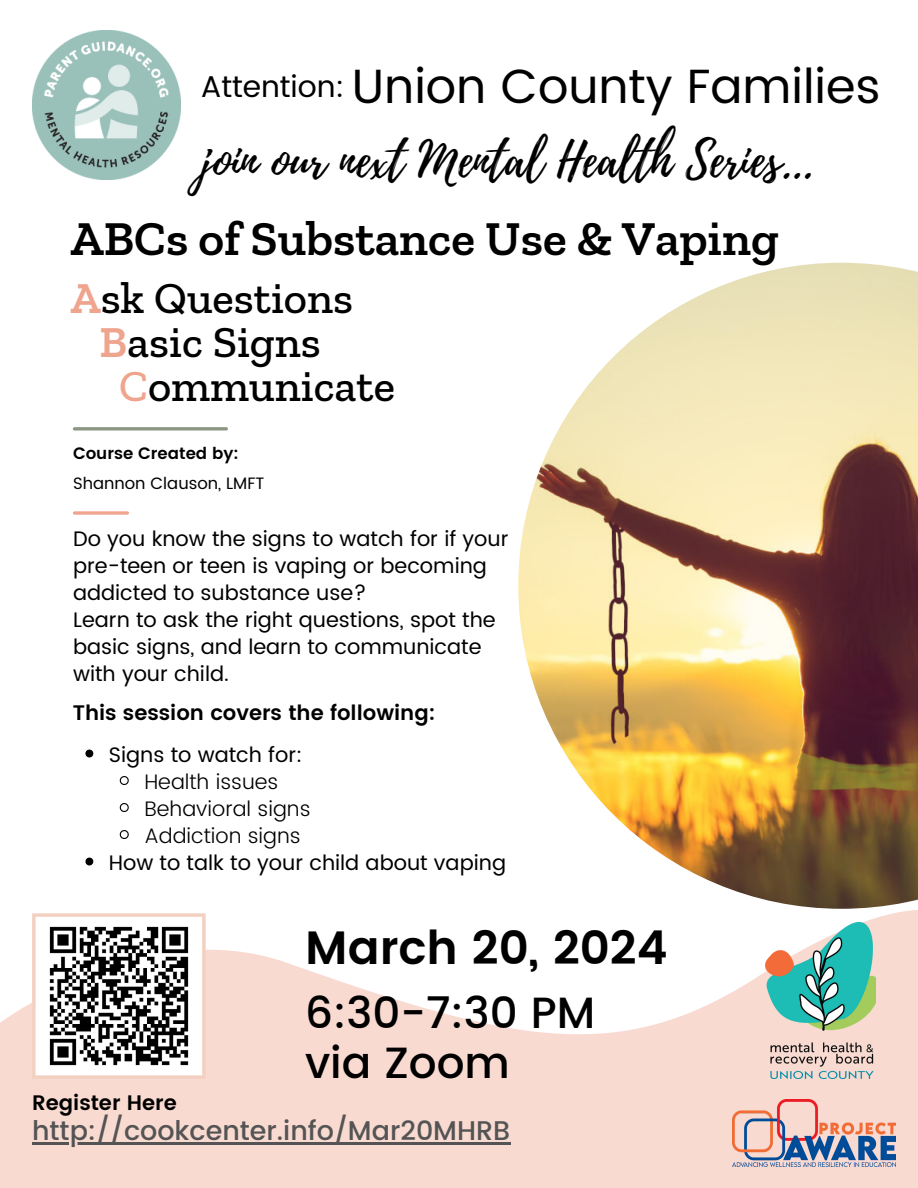
<style>
.page{position:relative;width:918px;height:1188px;background:#fff}
.page>*{position:absolute;margin:0;border:0;box-sizing:border-box;transform-origin:0 0}
.t1{font:600 49.5px "Zilla Slab";color:#000}
.t2{font:48.6px "Playlist Script";color:#000}
.t3{font:48px "Poppins";color:#000}
.t4{font:600 46.65px "Poppins";color:#000}
.t5{font:500 45px "Zilla Slab";color:#000}
.t6{font:500 43.65px "Poppins";color:#000}
.t7{font:30px "Poppins";color:#000}
.t8{font:500 27px "Poppins";color:#545454}
.t9{font:21px/27px "Poppins";color:#000}
.t10{font:600 21px "Poppins";color:#000}
.t11{font:300 21px "Poppins";color:#000}
.t12{font:16.5px "Poppins";color:#000}
.t13{font:600 16.5px "Poppins";color:#000}
.s1{font-weight:600;color:#efa48e}
.s2{color:#efa48e}
</style>
<div class="page">
<svg style="left:0;top:910px;width:918px;height:278px;fill:#f8dad1"></svg>
<img style="left:518px;top:263px;width:400px;height:646px">
<svg style="left:74px;top:427px;width:152px;height:4px"></svg>
<svg style="left:75px;top:511px;width:52px;height:4px"></svg>
<svg style="left:85px;top:750px;width:8px;height:7px"></svg>
<svg style="left:119px;top:776px;width:10px;height:9px"></svg>
<svg style="left:119px;top:803px;width:10px;height:9px"></svg>
<svg style="left:119px;top:830px;width:10px;height:9px"></svg>
<svg style="left:85px;top:858px;width:8px;height:7px"></svg>
<img style="left:32px;top:31px;width:149px;height:148px">
<hr style="left:32px;top:1142px;width:478px;height:2px;background:#545454">
<svg style="left:32px;top:913px;width:174px;height:166px"></svg>
<img style="left:733px;top:1100px;width:163px;height:66px">
<img style="left:765px;top:922px;width:110px;height:157px">
<p class="t7" style="left:201px;top:70px;width:145px">Attention:</p>
<p class="t3" style="left:352px;top:58px;width:530px">Union County Families</p>
<p class="t2" style="left:201px;top:126px;width:614px">join our next Mental Health Series...</p>
<p class="t1" style="left:70px;top:208px;width:710px">ABCs of Substance Use &amp; Vaping</p>
<p class="t5" style="left:70px;top:271px;width:284px"><span class="s1">A</span>sk Questions</p>
<p class="t5" style="left:100px;top:315px;width:223px"><span class="s1">B</span>asic Signs</p>
<p class="t5" style="left:119px;top:359px;width:278px"><span class="s2">C</span>ommunicate</p>
<p class="t13" style="left:73px;top:444px;width:167px">Course Created by:</p>
<p class="t12" style="left:73px;top:473px;width:193px">Shannon Clauson, LMFT</p>
<p class="t9" style="left:73px;top:525px;width:437px">Do you know the signs to watch for if your pre-teen or teen is vaping or becoming addicted to substance use?</p>
<p class="t9" style="left:73px;top:606px;width:424px">Learn to ask the right questions, spot the basic signs, and learn to communicate with your child.</p>
<p class="t10" style="left:73px;top:701px;width:364px">This session covers the following:</p>
<p class="t9" style="left:109px;top:741px;width:195px">Signs to watch for:</p>
<p class="t11" style="left:144px;top:769px;width:135px">Health issues</p>
<p class="t11" style="left:144px;top:796px;width:168px">Behavioral signs</p>
<p class="t11" style="left:144px;top:823px;width:158px">Addiction signs</p>
<p class="t9" style="left:109px;top:849px;width:399px">How to talk to your child about vaping</p>
<p class="t4" style="left:305px;top:920px;width:364px">March 20, 2024</p>
<p class="t6" style="left:305px;top:988px;width:292px">6:30-7:30 PM</p>
<p class="t6" style="left:305px;top:1037px;width:206px">via Zoom</p>
<p class="t10" style="left:32px;top:1091px;width:146px">Register Here</p>
<p class="t8" style="left:32px;top:1115px;width:480px">http://cookcenter.info/Mar20MHRB</p>
</div>
